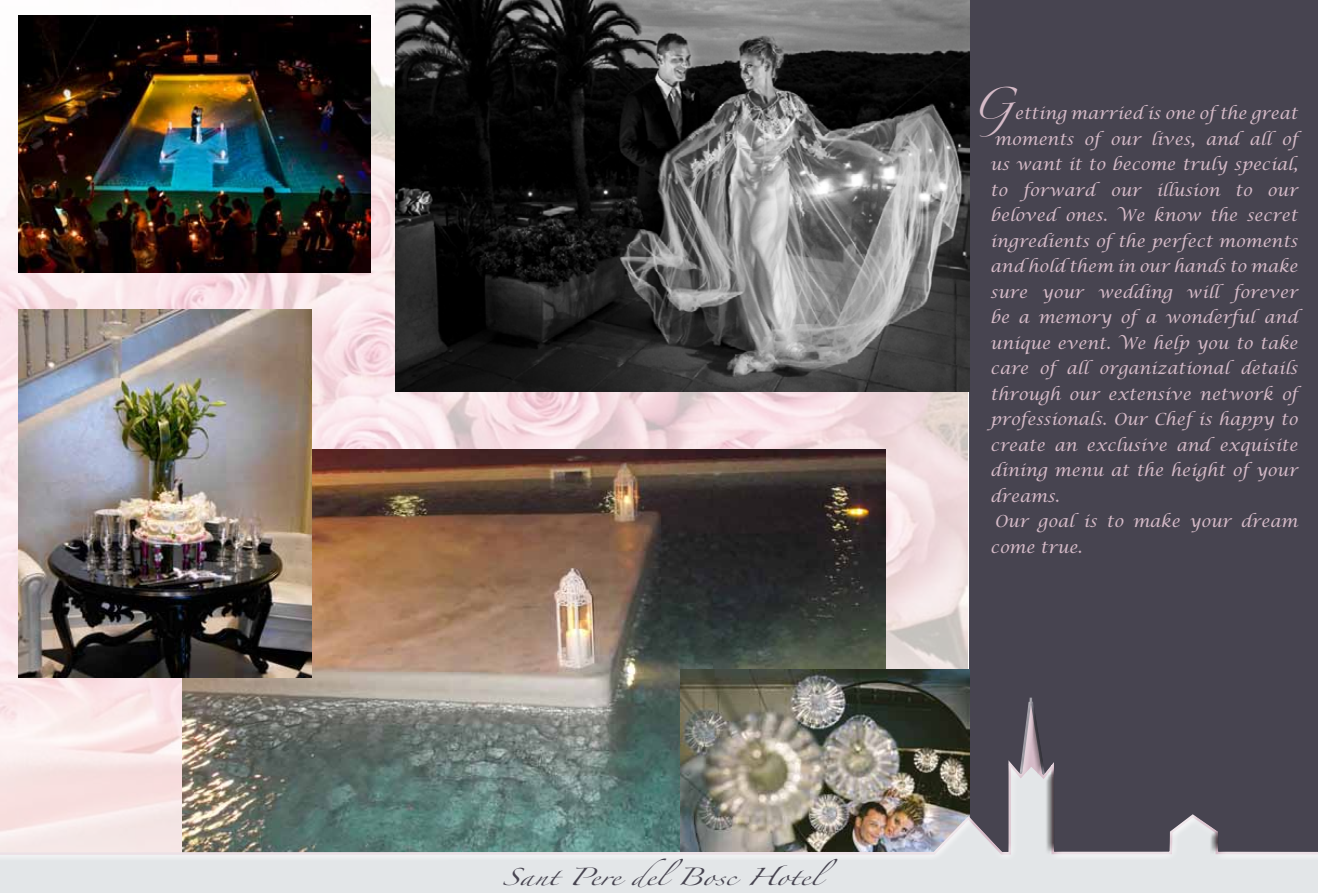
<style>
.page{position:relative;width:1319px;height:893px;background:#fff}
.page>*{position:absolute;margin:0;border:0;box-sizing:border-box;transform-origin:0 0}
.t1{font:28.35px "Zapfino";color:#d6bbc8}
.t2{font:italic 16.5px/25.5px "Lucida Calligraphy";color:#d6bbc8}
.t3{font:15.6px "Zapfino";color:#474450;scale:1.33 1}
</style>
<div class="page">
<img style="left:0;top:0;width:967px;height:695px">
<img style="left:182px;top:449px;width:702px;height:246px">
<div style="left:968px;top:0;width:349px;height:893px;background:#474450"></div>
<img style="left:396px;top:0;width:572px;height:392px">
<img style="left:680px;top:669px;width:289px;height:26px">
<img style="left:18px;top:310px;width:293px;height:367px">
<img style="left:18px;top:16px;width:352px;height:257px">
<div style="left:0;top:695px;width:1317px;height:198px;background:#000;opacity:.75"></div>
<p class="t3" style="left:502px;top:871px;width:253px">Sant Pere delBosc Hotel</p>
<h1 class="t1" style="left:972px;top:92px;width:42px">G</h1>
<p class="t2" style="left:990px;top:101px;width:309px;text-indent:24px">etting married is one of the great moments of our lives, and all of us want it to become truly special, to forward our illusion to our beloved ones. We know the secret ingredients of the perfect moments and hold them in our hands to make sure your wedding will forever be a memory of a wonderful and unique event. We help you to take care of all organizational details through our extensive network of professionals. Our Chef is happy to create an exclusive and exquisite dining menu at the height of your dreams.<br>Our goal is to make your dream come true.</p>
</div>
